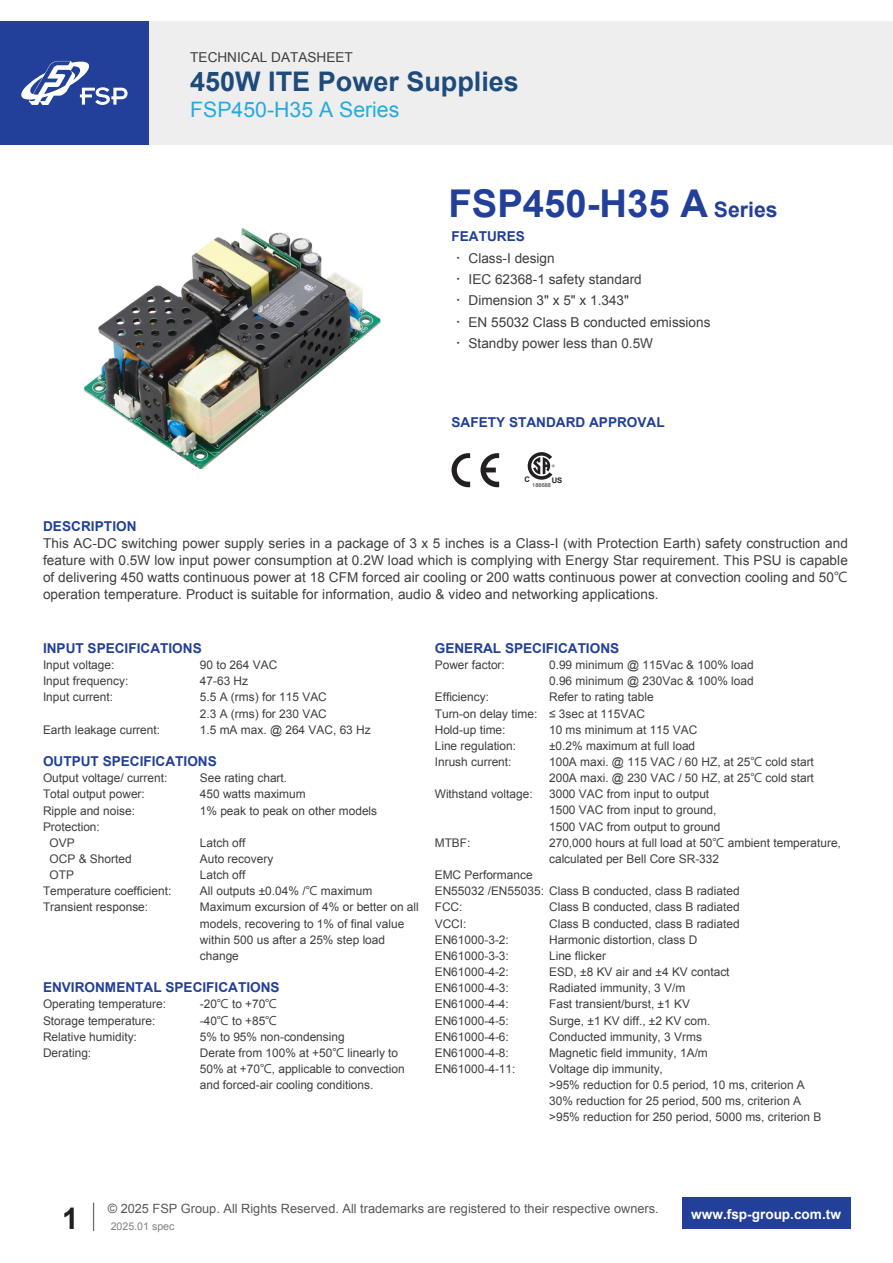
<style>
.page{position:relative;width:893px;height:1263px;background:#fff}
.page>*{position:absolute;margin:0;border:0;box-sizing:border-box;transform-origin:0 0}
.t1{font:700 38.25px "Arial";color:#223f99}
.t2{font:700 29.7px "Arial";color:#231f20}
.t3{font:700 27px "Arial";color:#1e4b7a}
.t4{font:21.3px "Arial";color:#24aae1}
.t5{font:13.65px/21.3px "Arial";color:#3e3e3f}
.t6{font:700 13.65px "Arial";color:#223f99}
.t7{font:700 13.65px "Arial";color:#fff}
.t8{font:12.75px "Arial";color:#57585a}
.t9{font:11.85px/16.2px "Arial";color:#3e3e3f}
.t10{font:10.65px "Arial";color:#808285}
.t11{font:700 7.65px "Arial";color:#231f20}
.t12{font:5.4px "Arial";letter-spacing:.025em;color:#231f20}
.s1{font-size:21.3px}
.s2{font-weight:700;color:#223f99}
.s3{font-family:"Adobe Ming Std";font-weight:300}
.s4{font-family:"Microsoft Jheng Hei"}
</style>
<div class="page">
<img style="left:83px;top:228px;width:369px;height:245px">
<svg style="left:93px;top:1202px;width:1px;height:29px"></svg>
<div style="left:682px;top:1197px;width:168px;height:32px;background:#223f99"></div>
<div style="left:0;top:21px;width:893px;height:124px;background:#eeeeef"></div>
<div style="left:0;top:21px;width:149px;height:124px;background:#223f99"></div>
<svg style="left:21px;top:61px;width:107px;height:44px"></svg>
<svg style="left:452px;top:453px;width:47px;height:34px"></svg>
<svg style="left:528px;top:452px;width:27px;height:28px"></svg>
<p class="t5" style="left:190px;top:46px;width:164px">TECHNICAL DATASHEET</p>
<h3 class="t3" style="left:190px;top:64px;width:330px">450W ITE Power Supplies</h3>
<h3 class="t4" style="left:190px;top:95px;width:211px">FSP450-H35 A Series</h3>
<h1 class="t1" style="left:449px;top:178px;width:331px">FSP450-H35 A <span class="s1">Series</span></h1>
<p class="t5" style="left:452px;top:226px;width:261px"><span class="s2">FEATURES<br></span><span class="s3">‧</span> Class-I design<br><span class="s3">‧</span> IEC 62368-1 safety standard<br><span class="s3">‧</span> Dimension 3" x 5" x 1.343"<br><span class="s3">‧</span> EN 55032 Class B conducted emissions <span class="s3">‧</span> Standby power less than 0.5W</p>
<p class="t6" style="left:452px;top:413px;width:215px">SAFETY STANDARD APPROVAL</p>
<p class="t11" style="left:525px;top:475px;width:7px">C</p>
<p class="t11" style="left:552px;top:475px;width:12px">US</p>
<p class="t12" style="left:532px;top:481px;width:20px">188688</p>
<p class="t6" style="left:43px;top:518px;width:95px">DESCRIPTION</p>
<p class="t5" style="left:43px;top:535px;width:806px;line-height:17px;text-align:justify">This AC-DC switching power supply series in a package of 3 x 5 inches is a Class-I (with Protection Earth) safety construction and feature with 0.5W low input power consumption at 0.2W load which is complying with Energy Star requirement. This PSU is capable of delivering 450 watts continuous power at 18 CFM forced air cooling or 200 watts continuous power at convection cooling and 50<span class="s4">℃ </span>operation temperature. Product is suitable for information, audio &amp; video and networking applications.</p>
<p class="t6" style="left:43px;top:639px;width:160px">INPUT SPECIFICATIONS</p>
<p class="t9" style="left:43px;top:657px;width:87px">Input voltage:<br>Input frequency:<br>Input current:</p>
<p class="t9" style="left:43px;top:721px;width:119px">Earth leakage current:</p>
<p class="t6" style="left:43px;top:752px;width:175px">OUTPUT SPECIFICATIONS</p>
<p class="t9" style="left:43px;top:770px;width:126px">Output voltage/ current:</p>
<p class="t9" style="left:43px;top:786px;width:103px">Total output power:</p>
<p class="t9" style="left:43px;top:802px;width:93px">Ripple and noise:</p>
<p class="t9" style="left:43px;top:818px;width:58px">Protection:</p>
<p class="t9" style="left:50px;top:835px;width:27px">OVP</p>
<p class="t9" style="left:50px;top:851px;width:84px">OCP &amp; Shorted</p>
<p class="t9" style="left:50px;top:867px;width:26px">OTP</p>
<p class="t9" style="left:43px;top:883px;width:130px">Temperature coefficient:</p>
<p class="t9" style="left:43px;top:899px;width:107px">Transient response:</p>
<p class="t9" style="left:200px;top:657px;width:172px">90 to 264 VAC<br>47-63 Hz<br>5.5 A (rms) for 115 VAC<br>2.3 A (rms) for 230 VAC<br>1.5 mA max. @ 264 VAC, 63 Hz</p>
<p class="t9" style="left:200px;top:770px;width:179px">See rating chart.<br>450 watts maximum<br>1% peak to peak on other models</p>
<p class="t9" style="left:200px;top:835px;width:221px">Latch off<br>Auto recovery<br>Latch off<br>All outputs ±0.04% /<span class="s4">℃</span> maximum<br>Maximum excursion of 4% or better on all models, recovering to 1% of final value within 500 us after a 25% step load change</p>
<p class="t9" style="left:200px;top:996px;width:206px">-20<span class="s4">℃</span> to +70<span class="s4">℃<br></span>-40<span class="s4">℃</span> to +85<span class="s4">℃<br></span>5% to 95% non-condensing<br>Derate from 100% at +50<span class="s4">℃</span> linearly to<br>50% at +70<span class="s4">℃</span>, applicable to convection and forced-air cooling conditions.</p>
<p class="t6" style="left:43px;top:978px;width:238px">ENVIRONMENTAL SPECIFICATIONS</p>
<p class="t9" style="left:43px;top:996px;width:125px">Operating temperature:<br>Storage temperature:<br>Relative humidity:<br>Derating:</p>
<p class="t6" style="left:435px;top:639px;width:186px">GENERAL SPECIFICATIONS</p>
<p class="t9" style="left:435px;top:657px;width:72px">Power factor:</p>
<p class="t9" style="left:435px;top:689px;width:104px">Efficiency:<br>Turn-on delay time:<br>Hold-up time:<br>Line regulation:<br>Inrush current:</p>
<p class="t9" style="left:435px;top:786px;width:99px">Withstand voltage:</p>
<p class="t9" style="left:435px;top:835px;width:37px">MTBF:</p>
<p class="t9" style="left:435px;top:867px;width:306px">EMC Performance<br>EN55032 /EN55035: Class B conducted, class B radiated<br>FCC:<br>VCCI:<br>EN61000-3-2:<br>EN61000-3-3:<br>EN61000-4-2:<br>EN61000-4-3:<br>EN61000-4-4:<br>EN61000-4-5:<br>EN61000-4-6:<br>EN61000-4-8:<br>EN61000-4-11:</p>
<p class="t9" style="left:549px;top:657px;width:293px">0.99 minimum @ 115Vac &amp; 100% load<br>0.96 minimum @ 230Vac &amp; 100% load<br>Refer to rating table<br>≤ 3sec at 115VAC<br>10 ms minimum at 115 VAC<br>±0.2% maximum at full load<br>100A maxi. @ 115 VAC / 60 HZ, at 25<span class="s4">℃</span> cold start<br>200A maxi. @ 230 VAC / 50 HZ, at 25<span class="s4">℃</span> cold start<br>3000 VAC from input to output<br>1500 VAC from input to ground,<br>1500 VAC from output to ground<br>270,000 hours at full load at 50<span class="s4">℃</span> ambient temperature, calculated per Bell Core SR-332</p>
<p class="t9" style="left:549px;top:899px;width:274px">Class B conducted, class B radiated<br>Class B conducted, class B radiated<br>Harmonic distortion, class D<br>Line flicker<br>ESD, ±8 KV air and ±4 KV contact<br>Radiated immunity, 3 V/m<br>Fast transient/burst, ±1 KV<br>Surge, ±1 KV diff., ±2 KV com.<br>Conducted immunity, 3 Vrms<br>Magnetic field immunity, 1A/m<br>Voltage dip immunity,<br>&gt;95% reduction for 0.5 period, 10 ms, criterion A<br>30% reduction for 25 period, 500 ms, criterion A &gt;95% reduction for 250 period, 5000 ms, criterion B</p>
<p class="t8" style="left:108px;top:1200px;width:553px">© 2025 FSP Group. All Rights Reserved. All trademarks are registered to their respective owners.</p>
<p class="t10" style="left:111px;top:1219px;width:65px">2025.01 spec</p>
<h2 class="t2" style="left:62px;top:1199px;width:18px">1</h2>
<p class="t7" style="left:691px;top:1205px;width:151px">www.fsp-group.com.tw</p>
</div>
